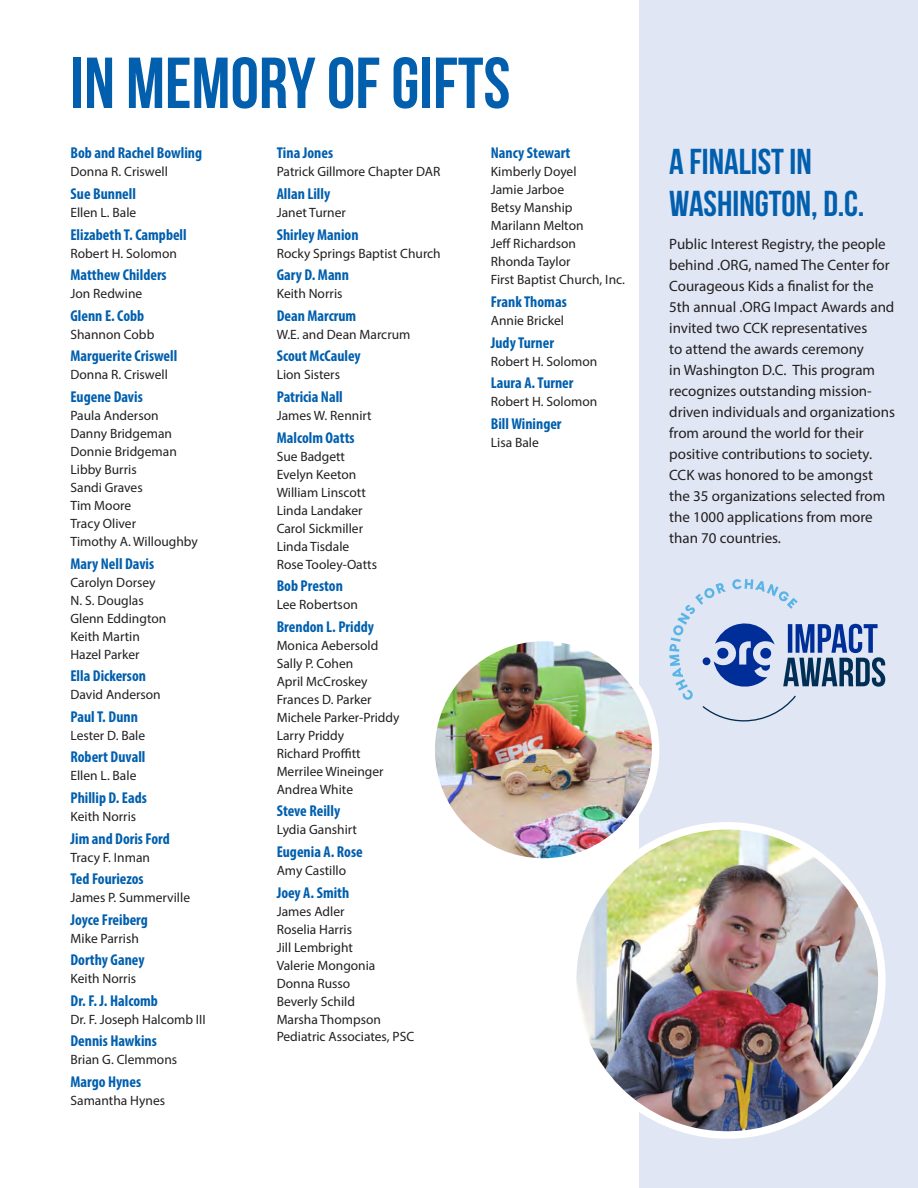
<style>
.page{position:relative;width:918px;height:1188px;background:#fff}
.page>*{position:absolute;margin:0;border:0;box-sizing:border-box;transform-origin:0 0}
.t1{font:700 72px "Bebas Neue";color:#015fae}
.Body{font:700 36px/42px "Bebas Neue";color:#015fae}
.Gifts{font:700 condensed 15.75px "Myriad Pro";color:#015fae}
.Body-2{font:15px/21px "Myriad Pro";color:#231f20}
.Gifts-2{font:13.5px/18px "Myriad Pro";color:#231f20}
</style>
<div class="page">
<div style="left:639px;top:0;width:279px;height:1188px;background:#e0e6f3"></div>
<svg style="left:669px;top:579px;width:216px;height:143px"></svg>
<img style="left:573px;top:826px;width:309px;height:309px;border-radius:155px">
<div style="left:569px;top:822px;width:317px;height:317px;border:8px solid #fff;border-radius:50%"></div>
<img style="left:431px;top:638px;width:225px;height:224px;border-radius:112px">
<div style="left:427px;top:634px;width:232px;height:232px;border:8px solid #fff;border-radius:50%"></div>
<p class="t1" style="left:70px;top:44px;width:441px">IN MEMORY OF GIFTS</p>
<p class="Gifts" style="left:277px;top:143px;width:58px">Tina Jones</p>
<p class="Gifts-2" style="left:277px;top:163px;width:165px">Patrick Gillmore Chapter DAR</p>
<p class="Gifts" style="left:277px;top:184px;width:55px">Allan Lilly</p>
<p class="Gifts-2" style="left:277px;top:203px;width:71px">Janet Turner</p>
<p class="Gifts" style="left:277px;top:225px;width:83px">Shirley Manion</p>
<p class="Gifts-2" style="left:277px;top:244px;width:166px">Rocky Springs Baptist Church</p>
<p class="Gifts" style="left:277px;top:265px;width:74px">Gary D. Mann</p>
<p class="Gifts-2" style="left:277px;top:284px;width:67px">Keith Norris</p>
<p class="Gifts" style="left:277px;top:306px;width:81px">Dean Marcrum</p>
<p class="Gifts-2" style="left:277px;top:325px;width:135px">W.E. and Dean Marcrum</p>
<p class="Gifts" style="left:277px;top:346px;width:86px">Scout McCauley</p>
<p class="Gifts-2" style="left:277px;top:366px;width:65px">Lion Sisters</p>
<p class="Gifts" style="left:277px;top:387px;width:68px">Patricia Nall</p>
<p class="Gifts-2" style="left:277px;top:406px;width:97px">James W. Rennirt</p>
<p class="Gifts" style="left:277px;top:427px;width:79px">Malcolm Oatts</p>
<p class="Gifts-2" style="left:277px;top:447px;width:102px">Sue Badgett<br>Evelyn Keeton<br>William Linscott<br>Linda Landaker<br>Carol Sickmiller<br>Linda Tisdale<br>Rose Tooley-Oatts</p>
<p class="Gifts" style="left:277px;top:576px;width:68px">Bob Preston</p>
<p class="Gifts-2" style="left:277px;top:595px;width:83px">Lee Robertson</p>
<p class="Gifts" style="left:277px;top:617px;width:99px">Brendon L. Priddy</p>
<p class="Gifts-2" style="left:277px;top:636px;width:124px">Monica Aebersold<br>Sally P. Cohen<br>April McCroskey<br>Frances D. Parker<br>Michele Parker-Priddy<br>Larry Priddy<br>Richard Proffitt<br>Merrilee Wineinger<br>Andrea White</p>
<p class="Gifts" style="left:277px;top:801px;width:65px">Steve Reilly</p>
<p class="Gifts-2" style="left:277px;top:821px;width:82px">Lydia Ganshirt</p>
<p class="Gifts" style="left:277px;top:842px;width:88px">Eugenia A. Rose</p>
<p class="Gifts-2" style="left:277px;top:861px;width:71px">Amy Castillo</p>
<p class="Gifts" style="left:277px;top:882px;width:74px">Joey A. Smith</p>
<p class="Gifts-2" style="left:277px;top:902px;width:139px">James Adler<br>Roselia Harris<br>Jill Lembright<br>Valerie Mongonia<br>Donna Russo<br>Beverly Schild<br>Marsha Thompson<br>Pediatric Associates, PSC</p>
<p class="Gifts" style="left:70px;top:143px;width:133px">Bob and Rachel Bowling</p>
<p class="Gifts-2" style="left:70px;top:163px;width:99px">Donna R. Criswell</p>
<p class="Gifts" style="left:70px;top:184px;width:67px">Sue Bunnell</p>
<p class="Gifts-2" style="left:70px;top:203px;width:67px">Ellen L. Bale</p>
<p class="Gifts" style="left:70px;top:225px;width:118px">Elizabeth T. Campbell</p>
<p class="Gifts-2" style="left:71px;top:244px;width:108px">Robert H. Solomon</p>
<p class="Gifts" style="left:70px;top:265px;width:98px">Matthew Childers</p>
<p class="Gifts-2" style="left:71px;top:284px;width:73px">Jon Redwine</p>
<p class="Gifts" style="left:70px;top:306px;width:75px">Glenn E. Cobb</p>
<p class="Gifts-2" style="left:70px;top:325px;width:85px">Shannon Cobb</p>
<p class="Gifts" style="left:70px;top:346px;width:108px">Marguerite Criswell</p>
<p class="Gifts-2" style="left:70px;top:366px;width:99px">Donna R. Criswell</p>
<p class="Gifts" style="left:70px;top:387px;width:74px">Eugene Davis</p>
<p class="Gifts-2" style="left:70px;top:406px;width:129px">Paula Anderson<br>Danny Bridgeman<br>Donnie Bridgeman<br>Libby Burris<br>Sandi Graves<br>Tim Moore<br>Tracy Oliver<br>Timothy A. Willoughby</p>
<p class="Gifts" style="left:70px;top:553px;width:85px">Mary Nell Davis</p>
<p class="Gifts-2" style="left:70px;top:573px;width:97px">Carolyn Dorsey<br>N. S. Douglas<br>Glenn Eddington<br>Keith Martin<br>Hazel Parker</p>
<p class="Gifts" style="left:70px;top:666px;width:77px">Ella Dickerson</p>
<p class="Gifts-2" style="left:70px;top:685px;width:92px">David Anderson</p>
<p class="Gifts" style="left:70px;top:707px;width:69px">Paul T. Dunn</p>
<p class="Gifts-2" style="left:70px;top:726px;width:76px">Lester D. Bale</p>
<p class="Gifts" style="left:70px;top:747px;width:76px">Robert Duvall</p>
<p class="Gifts-2" style="left:71px;top:767px;width:67px">Ellen L. Bale</p>
<p class="Gifts" style="left:70px;top:788px;width:78px">Phillip D. Eads</p>
<p class="Gifts-2" style="left:71px;top:807px;width:67px">Keith Norris</p>
<p class="Gifts" style="left:70px;top:828px;width:101px">Jim and Doris Ford</p>
<p class="Gifts-2" style="left:71px;top:848px;width:81px">Tracy F. Inman</p>
<p class="Gifts" style="left:70px;top:869px;width:75px">Ted Fouriezos</p>
<p class="Gifts-2" style="left:71px;top:888px;width:121px">James P. Summerville</p>
<p class="Gifts" style="left:70px;top:910px;width:79px">Joyce Freiberg</p>
<p class="Gifts-2" style="left:71px;top:929px;width:70px">Mike Parrish</p>
<p class="Gifts" style="left:70px;top:950px;width:76px">Dorthy Ganey</p>
<p class="Gifts-2" style="left:71px;top:970px;width:67px">Keith Norris</p>
<p class="Gifts" style="left:70px;top:991px;width:89px">Dr. F. J. Halcomb</p>
<p class="Gifts-2" style="left:71px;top:1010px;width:137px">Dr. F. Joseph Halcomb III</p>
<p class="Gifts" style="left:70px;top:1031px;width:88px">Dennis Hawkins</p>
<p class="Gifts-2" style="left:70px;top:1051px;width:108px">Brian G. Clemmons</p>
<p class="Gifts" style="left:70px;top:1072px;width:72px">Margo Hynes</p>
<p class="Gifts-2" style="left:71px;top:1091px;width:96px">Samantha Hynes</p>
<p class="Gifts" style="left:491px;top:143px;width:81px">Nancy Stewart</p>
<p class="Gifts-2" style="left:491px;top:163px;width:136px">Kimberly Doyel<br>Jamie Jarboe<br>Betsy Manship<br>Marilann Melton<br>Jeff Richardson<br>Rhonda Taylor<br>First Baptist Church, Inc.</p>
<p class="Gifts" style="left:491px;top:292px;width:77px">Frank Thomas</p>
<p class="Gifts-2" style="left:491px;top:311px;width:75px">Annie Brickel</p>
<p class="Gifts" style="left:491px;top:333px;width:65px">Judy Turner</p>
<p class="Gifts-2" style="left:491px;top:352px;width:108px">Robert H. Solomon</p>
<p class="Gifts" style="left:491px;top:373px;width:84px">Laura A. Turner</p>
<p class="Gifts-2" style="left:491px;top:392px;width:108px">Robert H. Solomon</p>
<p class="Gifts" style="left:491px;top:414px;width:72px">Bill Wininger</p>
<p class="Gifts-2" style="left:491px;top:433px;width:50px">Lisa Bale</p>
<p class="Body" style="left:669px;top:140px;width:197px">A FINALIST IN<br>WASHINGTON, D.C.</p>
<p class="Body-2" style="left:669px;top:233px;width:227px">Public Interest Registry, the people behind .ORG, named The Center for<br>Courageous Kids a finalist for the<br>5th annual .ORG Impact Awards and invited two CCK representatives<br>to attend the awards ceremony<br>in Washington D.C. This program recognizes outstanding mission&shy;driven individuals and organizations from around the world for their positive contributions to society.<br>CCK was honored to be amongst the 35 organizations selected from the 1000 applications from more than 70 countries.</p>
</div>
